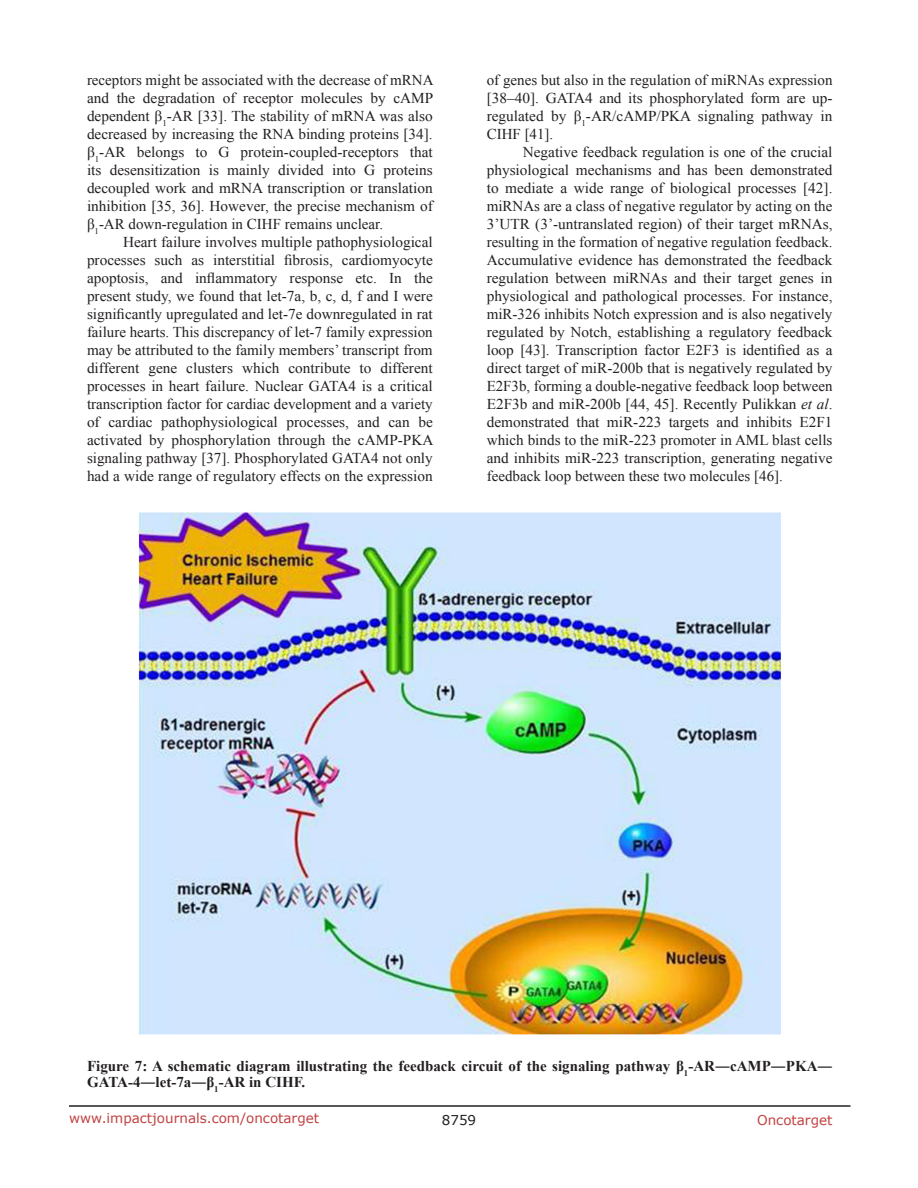
<style>
.page{position:relative;width:918px;height:1188px;background:#fff}
.page>*{position:absolute;margin:0;border:0;box-sizing:border-box;transform-origin:0 0}
.BodyText{font:15px/18px "Times New Roman";color:#231f20;text-align:justify}
.figuretext{font:700 15px/16.2px "Times New Roman";color:#231f20}
.t1{font:13.5px "Verdana";color:#c24141}
.t2{font:13.5px "Verdana";color:#231f20}
.s1{font-style:italic}
</style>
<div class="page">
<hr style="left:69px;top:1105px;width:781px;height:2px;background:#231f20">
<img style="left:138px;top:512px;width:643px;height:523px">
<p class="BodyText" style="left:87px;top:71px;width:348px">receptors might be associated with the decrease of mRNA and the degradation of receptor molecules by cAMP dependent β<sub>1</sub>-AR [33]. The stability of mRNA was also decreased by increasing the RNA binding proteins [34]. β<sub>1</sub>-AR belongs to G protein-coupled-receptors that its desensitization is mainly divided into G proteins decoupled work and mRNA transcription or translation inhibition [35, 36]. However, the precise mechanism of β<sub>1</sub>-AR down-regulation in CIHF remains unclear.</p>
<p class="BodyText" style="left:87px;top:233px;width:348px;text-indent:36px">Heart failure involves multiple pathophysiological processes such as interstitial fibrosis, cardiomyocyte apoptosis, and inflammatory response etc. In the present study, we found that let-7a, b, c, d, f and I were significantly upregulated and let-7e downregulated in rat failure hearts. This discrepancy of let-7 family expression may be attributed to the family members’ transcript from different gene clusters which contribute to different processes in heart failure. Nuclear GATA4 is a critical transcription factor for cardiac development and a variety of cardiac pathophysiological processes, and can be activated by phosphorylation through the cAMP-PKA signaling pathway [37]. Phosphorylated GATA4 not only had a wide range of regulatory effects on the expression</p>
<p class="BodyText" style="left:487px;top:71px;width:347px">of genes but also in the regulation of miRNAs expression [38–40]. GATA4 and its phosphorylated form are up&shy;regulated by β<sub>1</sub>-AR/cAMP/PKA signaling pathway in CIHF [41].</p>
<p class="BodyText" style="left:487px;top:143px;width:347px;text-indent:36px">Negative feedback regulation is one of the crucial physiological mechanisms and has been demonstrated to mediate a wide range of biological processes [42]. miRNAs are a class of negative regulator by acting on the 3’UTR (3’-untranslated region) of their target mRNAs, resulting in the formation of negative regulation feedback.<br>Accumulative evidence has demonstrated the feedback regulation between miRNAs and their target genes in physiological and pathological processes. For instance, miR-326 inhibits Notch expression and is also negatively regulated by Notch, establishing a regulatory feedback loop [43]. Transcription factor E2F3 is identified as a direct target of miR-200b that is negatively regulated by E2F3b, forming a double-negative feedback loop between E2F3b and miR-200b [44, 45]. Recently Pulikkan <span class="s1">et al</span>. demonstrated that miR-223 targets and inhibits E2F1 which binds to the miR-223 promoter in AML blast cells and inhibits miR-223 transcription, generating negative feedback loop between these two molecules [46].</p>
<p class="figuretext" style="left:87px;top:1058px;width:747px">Figure 7: A schematic diagram illustrating the feedback circuit of the signaling pathway β<sub>1</sub>-AR―cAMP―PKA―<br>GATA-4―let-7a―β<sub>1</sub>-AR in CIHF.</p>
<p class="t1" style="left:69px;top:1109px;width:252px">www.impactjournals.com/oncotarget</p>
<p class="t2" style="left:442px;top:1111px;width:36px">8759</p>
<p class="t1" style="left:757px;top:1111px;width:77px">Oncotarget</p>
</div>
